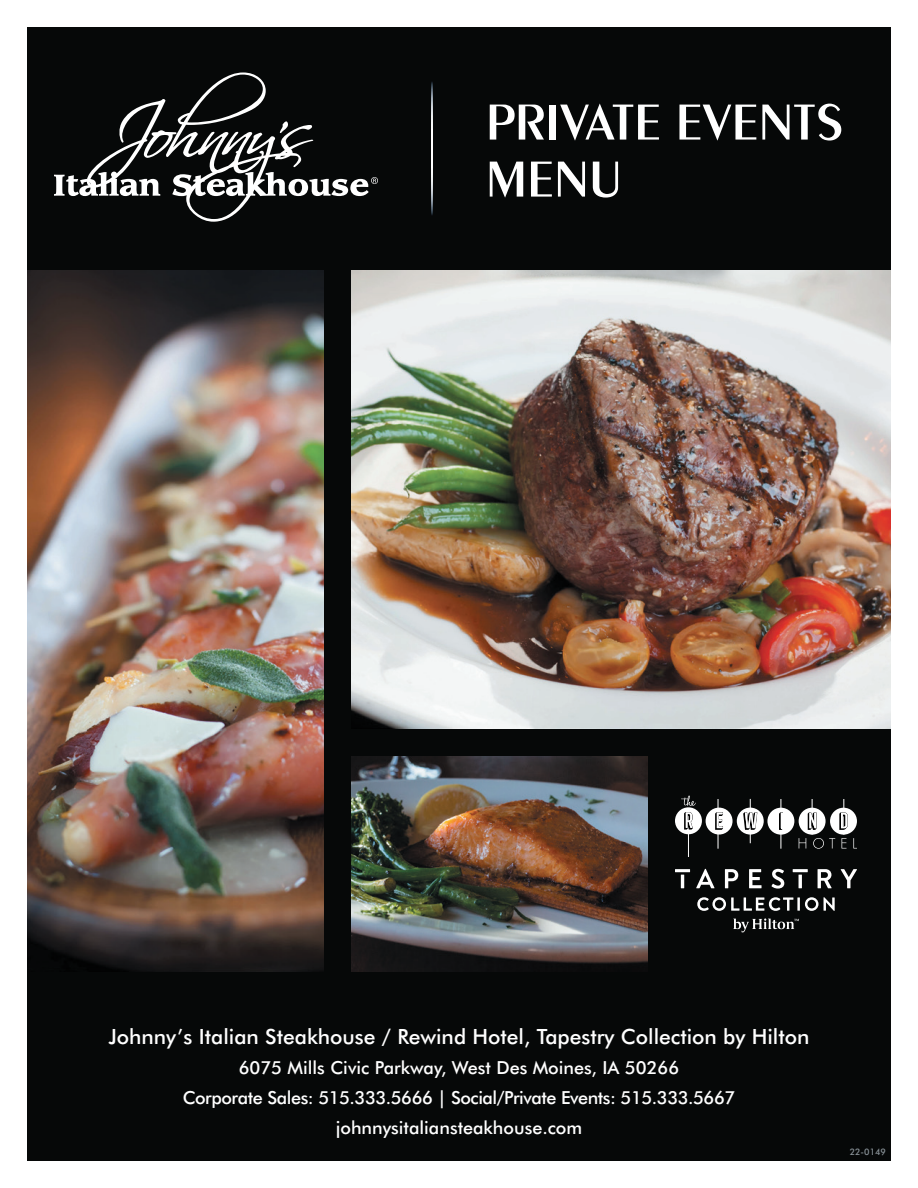
<style>
.page{position:relative;width:918px;height:1188px;background:#fff}
.page>*{position:absolute;margin:0;border:0;box-sizing:border-box;transform-origin:0 0}
.t1{font:600 54px/57px "Peignot LT Std";color:#fff}
.t2{font:500 21px "Futura BT";color:#fff}
.t3{font:500 18px/30px "Futura BT";color:#fff;text-align:center}
.t4{font:500 9px "Futura BT";color:#889197}
</style>
<div class="page">
<div style="left:27px;top:27px;width:864px;height:1134px;background:#060808"></div>
<img style="left:27px;top:270px;width:297px;height:702px">
<img style="left:351px;top:270px;width:540px;height:459px">
<img style="left:351px;top:756px;width:297px;height:216px">
<svg style="left:54px;top:72px;width:324px;height:150px"></svg>
<svg style="left:431px;top:82px;width:2px;height:133px"></svg>
<svg style="left:799px;top:838px;width:7px;height:11px"></svg>
<svg style="left:813px;top:838px;width:22px;height:11px"></svg>
<svg style="left:842px;top:838px;width:5px;height:11px"></svg>
<svg style="left:853px;top:838px;width:4px;height:11px"></svg>
<hr style="left:688px;top:812px;width:1px;height:45px;background:#fff">
<hr style="left:750px;top:799px;width:1px;height:44px;background:#fff">
<hr style="left:781px;top:799px;width:1px;height:50px;background:#fff">
<hr style="left:718px;top:799px;width:1px;height:50px;background:#fff">
<hr style="left:812px;top:799px;width:1px;height:36px;background:#fff">
<hr style="left:843px;top:799px;width:1px;height:36px;background:#fff">
<div style="left:675px;top:807px;width:27px;height:27px;background:#fff;border-radius:50%"></div>
<div style="left:706px;top:808px;width:27px;height:27px;background:#fff;border-radius:50%"></div>
<div style="left:737px;top:808px;width:27px;height:27px;background:#fff;border-radius:50%"></div>
<div style="left:767px;top:808px;width:27px;height:27px;background:#fff;border-radius:50%"></div>
<svg style="left:799px;top:808px;width:27px;height:27px"></svg>
<div style="left:830px;top:808px;width:27px;height:27px;background:#fff;border-radius:50%"></div>
<svg style="left:684px;top:812px;width:9px;height:18px"></svg>
<svg style="left:715px;top:812px;width:8px;height:18px"></svg>
<svg style="left:743px;top:812px;width:14px;height:18px"></svg>
<svg style="left:779px;top:812px;width:4px;height:18px"></svg>
<svg style="left:808px;top:812px;width:8px;height:18px"></svg>
<svg style="left:839px;top:812px;width:9px;height:18px"></svg>
<svg style="left:681px;top:796px;width:15px;height:10px"></svg>
<svg style="left:675px;top:869px;width:182px;height:20px"></svg>
<svg style="left:697px;top:897px;width:138px;height:14px"></svg>
<svg style="left:733px;top:918px;width:66px;height:14px"></svg>
<h1 class="t1" style="left:486px;top:93px;width:359px">PRIVATE EVENTS<br>MENU</h1>
<p class="t2" style="left:108px;top:1023px;width:703px">Johnny’s Italian Steakhouse / Rewind Hotel, Tapestry Collection by Hilton</p>
<p class="t3" style="left:183px;top:1052px;width:554px">6075 Mills Civic Parkway, West Des Moines, IA 50266<br>Corporate Sales: 515.333.5666 | Social/Private Events: 515.333.5667 johnnysitaliansteakhouse.com</p>
<p class="t4" style="left:850px;top:1146px;width:38px">22-0149</p>
</div>
